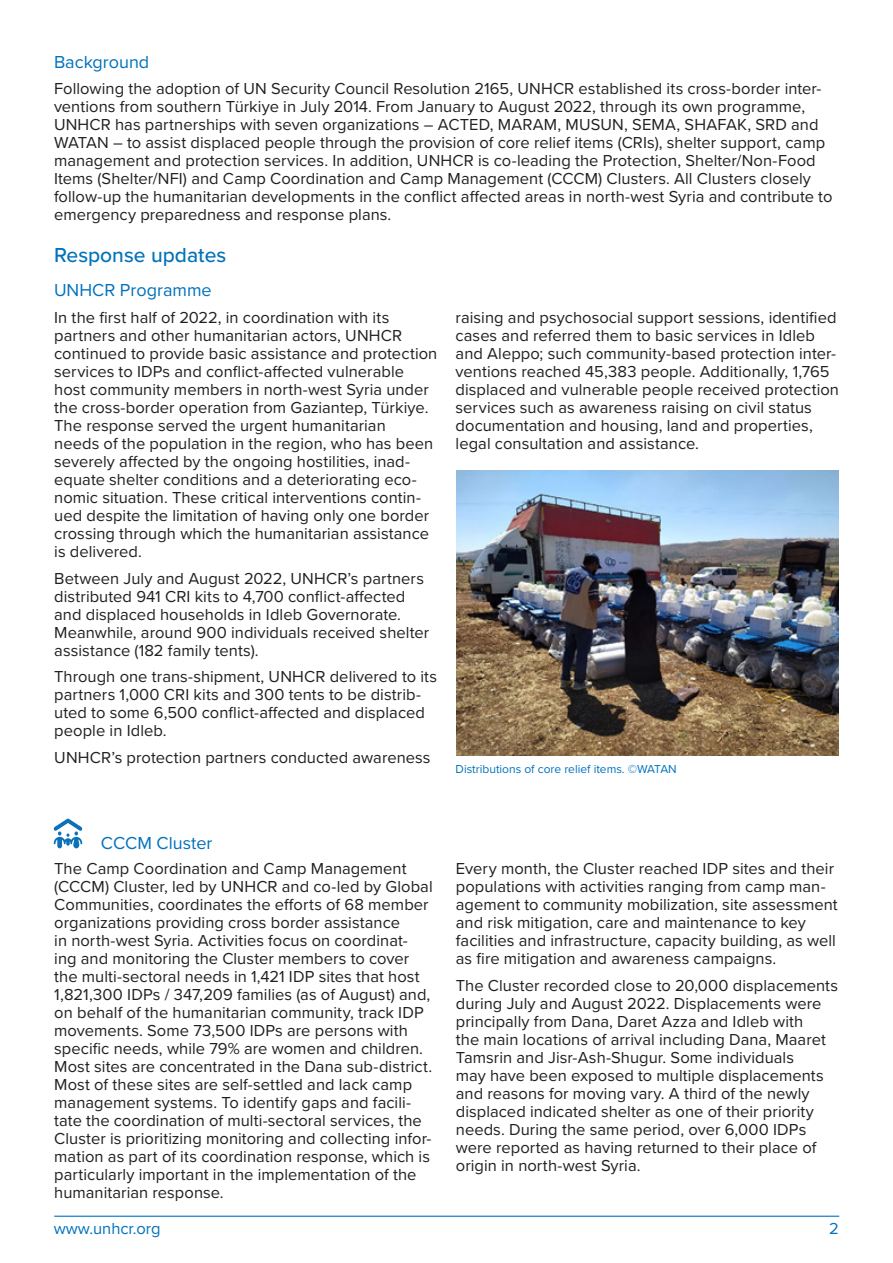
<style>
.page{position:relative;width:893px;height:1263px;background:#fff}
.page>*{position:absolute;margin:0;border:0;box-sizing:border-box;transform-origin:0 0}
.t1{font:500 21px "Proxima Nova";color:#0072bc}
.Basic_Title{font:18px "Proxima Nova";color:#0072bc}
.t2{font:16.5px/18px "Proxima Nova";letter-spacing:.005em;color:#231f20}
.Basic_Title-2{font:16.5px "Proxima Nova";color:#0072bc}
.t3{font:12px "Proxima Nova";color:#0072bc}
</style>
<div class="page">
<hr style="left:54px;top:1216px;width:785px;height:1px;background:#0072bc">
<svg style="left:53px;top:818px;width:29px;height:30px"></svg>
<img style="left:456px;top:470px;width:383px;height:286px">
<p class="Basic_Title" style="left:54px;top:49px;width:97px">Background</p>
<p class="t2" style="left:54px;top:79px;width:780px">Following the adoption of UN Security Council Resolution 2165, UNHCR established its cross-border inter&shy;ventions from southern Türkiye in July 2014. From January to August 2022, through its own programme, UNHCR has partnerships with seven organizations – ACTED, MARAM, MUSUN, SEMA, SHAFAK, SRD and WATAN – to assist displaced people through the provision of core relief items (CRIs), shelter support, camp management and protection services. In addition, UNHCR is co-leading the Protection, Shelter/Non-Food Items (Shelter/NFI) and Camp Coordination and Camp Management (CCCM) Clusters. All Clusters closely follow-up the humanitarian developments in the conflict affected areas in north-west Syria and contribute to emergency preparedness and response plans.</p>
<p class="t1" style="left:54px;top:239px;width:173px">Response updates</p>
<p class="Basic_Title" style="left:54px;top:277px;width:159px">UNHCR Programme</p>
<p class="t2" style="left:54px;top:308px;width:385px">In the first half of 2022, in coordination with its partners and other humanitarian actors, UNHCR continued to provide basic assistance and protection services to IDPs and conflict-affected vulnerable host community members in north-west Syria under the cross-border operation from Gaziantep, Türkiye.<br>The response served the urgent humanitarian<br>needs of the population in the region, who has been severely affected by the ongoing hostilities, inad&shy;equate shelter conditions and a deteriorating eco&shy;nomic situation. These critical interventions contin&shy;ued despite the limitation of having only one border crossing through which the humanitarian assistance is delivered.</p>
<p class="t2" style="left:54px;top:568px;width:376px">Between July and August 2022, UNHCR’s partners distributed 941 CRI kits to 4,700 conflict-affected and displaced households in Idleb Governorate.<br>Meanwhile, around 900 individuals received shelter assistance (182 family tents).</p>
<p class="t2" style="left:54px;top:667px;width:384px">Through one trans-shipment, UNHCR delivered to its partners 1,000 CRI kits and 300 tents to be distrib&shy;uted to some 6,500 conflict-affected and displaced people in Idleb.</p>
<p class="t2" style="left:54px;top:747px;width:378px">UNHCR’s protection partners conducted awareness</p>
<p class="t2" style="left:456px;top:308px;width:385px">raising and psychosocial support sessions, identified cases and referred them to basic services in Idleb and Aleppo; such community-based protection inter&shy;ventions reached 45,383 people. Additionally, 1,765 displaced and vulnerable people received protection services such as awareness raising on civil status documentation and housing, land and properties, legal consultation and assistance.</p>
<p class="t3" style="left:456px;top:760px;width:223px">Distributions of core relief items. ©WATAN</p>
<p class="Basic_Title" style="left:101px;top:830px;width:113px">CCCM Cluster</p>
<p class="t2" style="left:54px;top:859px;width:380px">The Camp Coordination and Camp Management (CCCM) Cluster, led by UNHCR and co-led by Global Communities, coordinates the efforts of 68 member organizations providing cross border assistance<br>in north-west Syria. Activities focus on coordinat&shy;ing and monitoring the Cluster members to cover the multi-sectoral needs in 1,421 IDP sites that host 1,821,300 IDPs / 347,209 families (as of August) and, on behalf of the humanitarian community, track IDP movements. Some 73,500 IDPs are persons with specific needs, while 79% are women and children.<br>Most sites are concentrated in the Dana sub-district.<br>Most of these sites are self-settled and lack camp management systems. To identify gaps and facili&shy;tate the coordination of multi-sectoral services, the Cluster is prioritizing monitoring and collecting infor&shy;mation as part of its coordination response, which is particularly important in the implementation of the humanitarian response.</p>
<p class="t2" style="left:456px;top:859px;width:383px">Every month, the Cluster reached IDP sites and their populations with activities ranging from camp man&shy;agement to community mobilization, site assessment and risk mitigation, care and maintenance to key facilities and infrastructure, capacity building, as well as fire mitigation and awareness campaigns.</p>
<p class="t2" style="left:456px;top:975px;width:384px">The Cluster recorded close to 20,000 displacements during July and August 2022. Displacements were principally from Dana, Daret Azza and Idleb with<br>the main locations of arrival including Dana, Maaret Tamsrin and Jisr-Ash-Shugur. Some individuals<br>may have been exposed to multiple displacements and reasons for moving vary. A third of the newly displaced indicated shelter as one of their priority needs. During the same period, over 6,000 IDPs were reported as having returned to their place of origin in north-west Syria.</p>
<p class="Basic_Title-2" style="left:54px;top:1216px;width:108px">www.unhcr.org</p>
<p class="Basic_Title-2" style="left:829px;top:1216px;width:11px">2</p>
</div>
